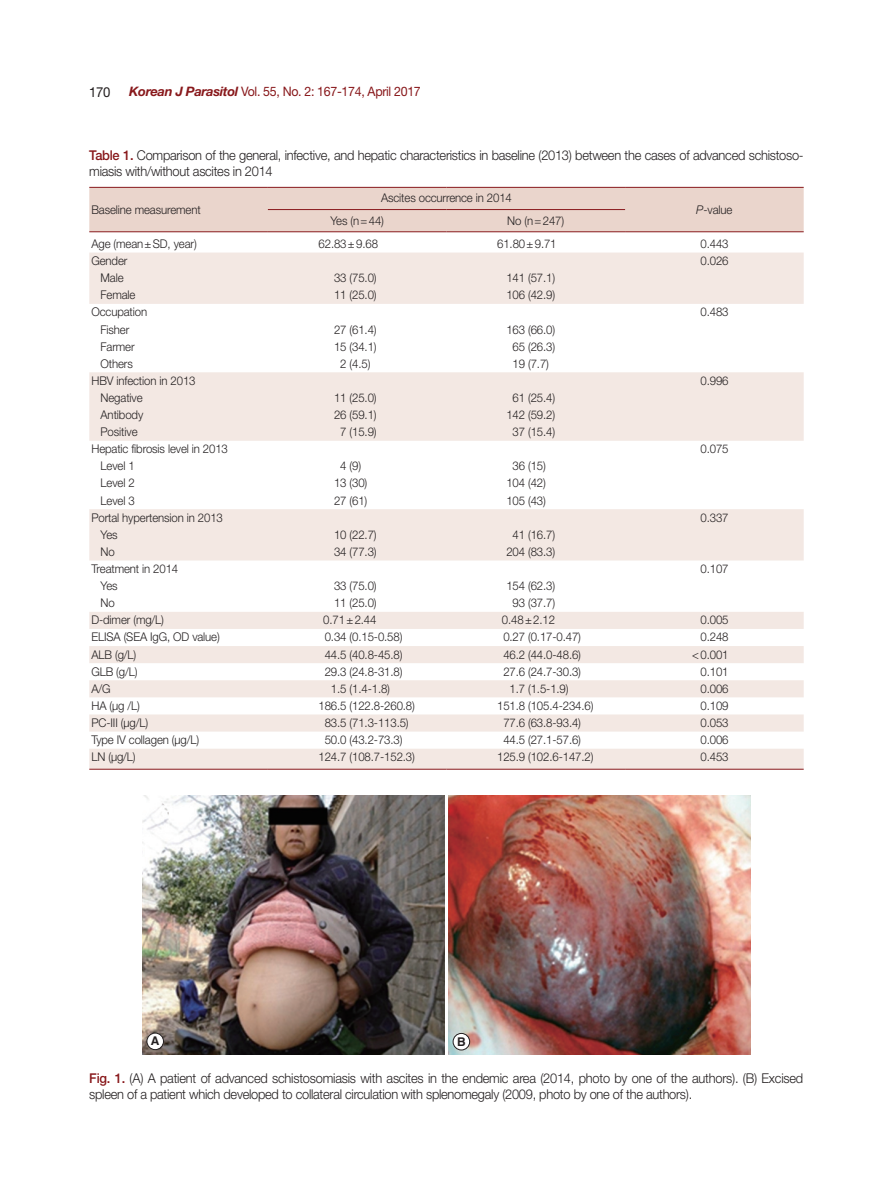
<style>
.page{position:relative;width:893px;height:1191px;background:#fff}
.page>*{position:absolute;margin:0;border:0;box-sizing:border-box;transform-origin:0 0}
.t1{font:13.8px "Helvetica Neue LT Std";color:#231f20;scale:.95 1}
.표_제목__그림_설명{font:300 13.5px/16.2px "Helvetica Neue LT Std";letter-spacing:-.02em;color:#231f20;scale:.95 1}
.t2{font:13.05px "Helvetica Neue LT Std";letter-spacing:-.025em;color:#88181b;scale:.95 1}
.표_본문{font:300 12px "Helvetica Neue LT Std";letter-spacing:-.01em;color:#231f20;scale:.95 1}
.t3{font:700 12px "Helvetica LT Std";color:#231f20}
.s1{font-weight:700;font-style:italic}
.s2{font-weight:500;color:#88181b}
.s3{font-style:italic}
</style>
<div class="page">
<div style="left:89px;top:188px;width:715px;height:43px;background:#ead5cc"></div>
<svg style="left:89px;top:252px;width:715px;height:517px"></svg>
<hr style="left:89px;top:187px;width:179px;height:1px;background:#88181b">
<hr style="left:268px;top:187px;width:178px;height:1px;background:#88181b">
<hr style="left:446px;top:187px;width:179px;height:1px;background:#88181b">
<hr style="left:625px;top:187px;width:179px;height:1px;background:#88181b">
<hr style="left:268px;top:209px;width:178px;height:1px;background:#88181b">
<hr style="left:446px;top:209px;width:179px;height:1px;background:#88181b">
<hr style="left:89px;top:231px;width:179px;height:1px;background:#88181b">
<hr style="left:268px;top:231px;width:178px;height:1px;background:#88181b">
<hr style="left:446px;top:231px;width:179px;height:1px;background:#88181b">
<hr style="left:625px;top:231px;width:179px;height:1px;background:#88181b">
<hr style="left:89px;top:769px;width:179px;height:1px;background:#88181b">
<hr style="left:268px;top:769px;width:178px;height:1px;background:#88181b">
<hr style="left:446px;top:769px;width:179px;height:1px;background:#88181b">
<hr style="left:625px;top:769px;width:179px;height:1px;background:#88181b">
<img style="left:142px;top:795px;width:302px;height:259px">
<img style="left:449px;top:795px;width:301px;height:259px">
<div style="left:147px;top:1033px;width:16px;height:16px;background:#fff;border-radius:50%"></div>
<div style="left:147px;top:1032px;width:17px;height:17px;border:1px solid #231f20;border-radius:50%"></div>
<div style="left:453px;top:1033px;width:17px;height:17px;background:#fff;border-radius:50%"></div>
<div style="left:453px;top:1033px;width:17px;height:17px;border:1px solid #231f20;border-radius:50%"></div>
<p class="t1" style="left:89px;top:83px;width:24px">170</p>
<p class="t2" style="left:129px;top:84px;width:308px"><span class="s1">Korean J Parasitol</span> Vol. 55, No. 2: 167-174, April 2017</p>
<p class="표_제목__그림_설명" style="left:89px;top:147px;width:753px"><span class="s2">Table 1.</span> Comparison of the general, infective, and hepatic characteristics in baseline (2013) between the cases of advanced schistoso&shy;miasis with/without ascites in 2014</p>
<p class="표_본문" style="left:91px;top:202px;width:117px">Baseline measurement</p>
<p class="표_본문" style="left:381px;top:191px;width:139px">Ascites occurrence in 2014</p>
<p class="표_본문" style="left:696px;top:202px;width:40px"><span class="s3">P</span>-value</p>
<p class="표_본문" style="left:330px;top:213px;width:58px">Yes (n=44)</p>
<p class="표_본문" style="left:507px;top:213px;width:61px">No (n=247)</p>
<p class="표_본문" style="left:91px;top:236px;width:112px">Age (mean±SD, year)</p>
<p class="표_본문" style="left:319px;top:236px;width:64px">62.83±9.68</p>
<p class="표_본문" style="left:497px;top:236px;width:64px">61.80±9.71</p>
<p class="표_본문" style="left:700px;top:236px;width:31px">0.443</p>
<p class="표_본문" style="left:91px;top:253px;width:39px">Gender</p>
<p class="표_본문" style="left:700px;top:253px;width:31px">0.026</p>
<p class="표_본문" style="left:101px;top:270px;width:26px">Male</p>
<p class="표_본문" style="left:334px;top:270px;width:46px">33 (75.0)</p>
<p class="표_본문" style="left:506px;top:270px;width:53px">141 (57.1)</p>
<p class="표_본문" style="left:101px;top:288px;width:38px">Female</p>
<p class="표_본문" style="left:334px;top:288px;width:46px">11 (25.0)</p>
<p class="표_본문" style="left:506px;top:288px;width:53px">106 (42.9)</p>
<p class="표_본문" style="left:91px;top:305px;width:60px">Occupation</p>
<p class="표_본문" style="left:700px;top:305px;width:31px">0.483</p>
<p class="표_본문" style="left:101px;top:322px;width:32px">Fisher</p>
<p class="표_본문" style="left:334px;top:322px;width:46px">27 (61.4)</p>
<p class="표_본문" style="left:506px;top:322px;width:53px">163 (66.0)</p>
<p class="표_본문" style="left:101px;top:339px;width:37px">Farmer</p>
<p class="표_본문" style="left:334px;top:339px;width:46px">15 (34.1)</p>
<p class="표_본문" style="left:513px;top:339px;width:46px">65 (26.3)</p>
<p class="표_본문" style="left:101px;top:356px;width:36px">Others</p>
<p class="표_본문" style="left:340px;top:356px;width:33px">2 (4.5)</p>
<p class="표_본문" style="left:513px;top:356px;width:40px">19 (7.7)</p>
<p class="표_본문" style="left:91px;top:373px;width:111px">HBV infection in 2013</p>
<p class="표_본문" style="left:700px;top:373px;width:31px">0.996</p>
<p class="표_본문" style="left:101px;top:390px;width:46px">Negative</p>
<p class="표_본문" style="left:334px;top:390px;width:46px">11 (25.0)</p>
<p class="표_본문" style="left:513px;top:390px;width:46px">61 (25.4)</p>
<p class="표_본문" style="left:101px;top:407px;width:46px">Antibody</p>
<p class="표_본문" style="left:334px;top:407px;width:46px">26 (59.1)</p>
<p class="표_본문" style="left:506px;top:407px;width:53px">142 (59.2)</p>
<p class="표_본문" style="left:101px;top:424px;width:40px">Positive</p>
<p class="표_본문" style="left:340px;top:424px;width:40px">7 (15.9)</p>
<p class="표_본문" style="left:513px;top:424px;width:46px">37 (15.4)</p>
<p class="표_본문" style="left:91px;top:441px;width:145px">Hepatic fibrosis level in 2013</p>
<p class="표_본문" style="left:700px;top:441px;width:31px">0.075</p>
<p class="표_본문" style="left:101px;top:459px;width:37px">Level 1</p>
<p class="표_본문" style="left:340px;top:459px;width:23px">4 (9)</p>
<p class="표_본문" style="left:513px;top:459px;width:37px">36 (15)</p>
<p class="표_본문" style="left:101px;top:476px;width:37px">Level 2</p>
<p class="표_본문" style="left:334px;top:476px;width:37px">13 (30)</p>
<p class="표_본문" style="left:506px;top:476px;width:43px">104 (42)</p>
<p class="표_본문" style="left:101px;top:493px;width:37px">Level 3</p>
<p class="표_본문" style="left:334px;top:493px;width:37px">27 (61)</p>
<p class="표_본문" style="left:506px;top:493px;width:43px">105 (43)</p>
<p class="표_본문" style="left:91px;top:510px;width:140px">Portal hypertension in 2013</p>
<p class="표_본문" style="left:700px;top:510px;width:31px">0.337</p>
<p class="표_본문" style="left:101px;top:527px;width:19px">Yes</p>
<p class="표_본문" style="left:334px;top:527px;width:46px">10 (22.7)</p>
<p class="표_본문" style="left:513px;top:527px;width:46px">41 (16.7)</p>
<p class="표_본문" style="left:101px;top:544px;width:16px">No</p>
<p class="표_본문" style="left:334px;top:544px;width:46px">34 (77.3)</p>
<p class="표_본문" style="left:506px;top:544px;width:53px">204 (83.3)</p>
<p class="표_본문" style="left:91px;top:561px;width:93px">Treatment in 2014</p>
<p class="표_본문" style="left:700px;top:561px;width:31px">0.107</p>
<p class="표_본문" style="left:101px;top:578px;width:19px">Yes</p>
<p class="표_본문" style="left:334px;top:578px;width:46px">33 (75.0)</p>
<p class="표_본문" style="left:506px;top:578px;width:53px">154 (62.3)</p>
<p class="표_본문" style="left:101px;top:595px;width:16px">No</p>
<p class="표_본문" style="left:334px;top:595px;width:46px">11 (25.0)</p>
<p class="표_본문" style="left:513px;top:595px;width:46px">93 (37.7)</p>
<p class="표_본문" style="left:91px;top:613px;width:78px">D-dimer (mg/L)</p>
<p class="표_본문" style="left:323px;top:613px;width:58px">0.71±2.44</p>
<p class="표_본문" style="left:502px;top:613px;width:58px">0.48±2.12</p>
<p class="표_본문" style="left:700px;top:613px;width:31px">0.005</p>
<p class="표_본문" style="left:91px;top:630px;width:137px">ELISA (SEA IgG, OD value)</p>
<p class="표_본문" style="left:325px;top:630px;width:83px">0.34 (0.15-0.58)</p>
<p class="표_본문" style="left:503px;top:630px;width:83px">0.27 (0.17-0.47)</p>
<p class="표_본문" style="left:700px;top:630px;width:31px">0.248</p>
<p class="표_본문" style="left:91px;top:647px;width:49px">ALB (g/L)</p>
<p class="표_본문" style="left:325px;top:647px;width:83px">44.5 (40.8-45.8)</p>
<p class="표_본문" style="left:503px;top:647px;width:83px">46.2 (44.0-48.6)</p>
<p class="표_본문" style="left:692px;top:647px;width:40px">&lt;0.001</p>
<p class="표_본문" style="left:91px;top:664px;width:50px">GLB (g/L)</p>
<p class="표_본문" style="left:325px;top:664px;width:83px">29.3 (24.8-31.8)</p>
<p class="표_본문" style="left:503px;top:664px;width:83px">27.6 (24.7-30.3)</p>
<p class="표_본문" style="left:700px;top:664px;width:31px">0.101</p>
<p class="표_본문" style="left:91px;top:681px;width:22px">A/G</p>
<p class="표_본문" style="left:331px;top:681px;width:64px">1.5 (1.4-1.8)</p>
<p class="표_본문" style="left:510px;top:681px;width:64px">1.7 (1.5-1.9)</p>
<p class="표_본문" style="left:700px;top:681px;width:31px">0.006</p>
<p class="표_본문" style="left:91px;top:698px;width:52px">HA (μg /L)</p>
<p class="표_본문" style="left:318px;top:698px;width:103px">186.5 (122.8-260.8)</p>
<p class="표_본문" style="left:497px;top:698px;width:103px">151.8 (105.4-234.6)</p>
<p class="표_본문" style="left:700px;top:698px;width:31px">0.109</p>
<p class="표_본문" style="left:91px;top:715px;width:61px">PC-III (μg/L)</p>
<p class="표_본문" style="left:325px;top:715px;width:90px">83.5 (71.3-113.5)</p>
<p class="표_본문" style="left:503px;top:715px;width:83px">77.6 (63.8-93.4)</p>
<p class="표_본문" style="left:700px;top:715px;width:31px">0.053</p>
<p class="표_본문" style="left:91px;top:732px;width:115px">Type IV collagen (μg/L)</p>
<p class="표_본문" style="left:325px;top:732px;width:83px">50.0 (43.2-73.3)</p>
<p class="표_본문" style="left:503px;top:732px;width:83px">44.5 (27.1-57.6)</p>
<p class="표_본문" style="left:700px;top:732px;width:31px">0.006</p>
<p class="표_본문" style="left:91px;top:749px;width:48px">LN (μg/L)</p>
<p class="표_본문" style="left:318px;top:749px;width:103px">124.7 (108.7-152.3)</p>
<p class="표_본문" style="left:497px;top:749px;width:103px">125.9 (102.6-147.2)</p>
<p class="표_본문" style="left:700px;top:749px;width:31px">0.453</p>
<p class="t3" style="left:151px;top:1033px;width:10px">A</p>
<p class="t3" style="left:457px;top:1034px;width:10px">B</p>
<p class="표_제목__그림_설명" style="left:89px;top:1069px;width:753px"><span class="s2">Fig. 1.</span> (A) A patient of advanced schistosomiasis with ascites in the endemic area (2014, photo by one of the authors). (B) Excised spleen of a patient which developed to collateral circulation with splenomegaly (2009, photo by one of the authors).</p>
</div>
